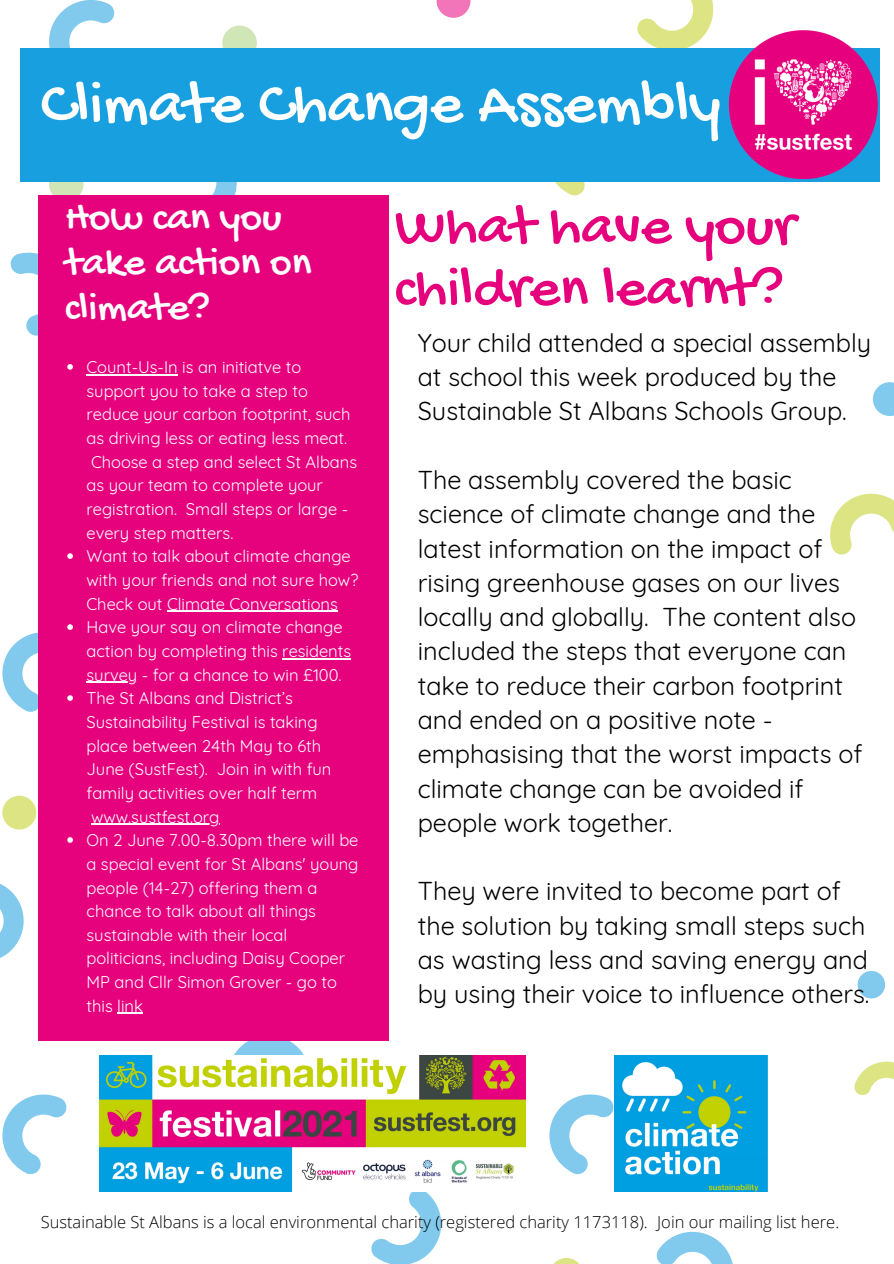
<style>
.page{position:relative;width:894px;height:1264px;background:#fff}
.page>*{position:absolute;margin:0;border:0;box-sizing:border-box;transform-origin:0 0}
.t1{font:63.9px "Gochi Hand";color:#fff}
.t2{font:59.55px/61.9px "Gochi Hand";color:#e6027d}
.t3{font:41.7px/45px "Gochi Hand";color:#fff}
.t4{font:25.2px/34.3px "Quicksand";color:#000}
.t5{font:16.5px/23.7px "Quicksand";color:#fff}
.t6{font:300 16.5px "Open Sans";color:#000}
</style>
<div class="page">
<div style="left:2px;top:795px;width:34px;height:34px;background:#dde484;border-radius:50%"></div>
<svg style="left:0;top:884px;width:24px;height:74px"></svg>
<svg style="left:228px;top:1040px;width:82px;height:15px"></svg>
<svg style="left:2px;top:1094px;width:65px;height:79px"></svg>
<div style="left:857px;top:970px;width:27px;height:28px;background:#81caee;border-radius:50%"></div>
<svg style="left:854px;top:1061px;width:39px;height:34px"></svg>
<svg style="left:554px;top:1258px;width:24px;height:5px"></svg>
<svg style="left:371px;top:1192px;width:71px;height:71px"></svg>
<svg style="left:656px;top:1231px;width:77px;height:32px"></svg>
<svg style="left:549px;top:1094px;width:65px;height:80px"></svg>
<svg style="left:49px;top:167px;width:34px;height:34px"></svg>
<div style="left:222px;top:26px;width:35px;height:34px;background:#d0e6b7;border-radius:50%"></div>
<svg style="left:157px;top:181px;width:80px;height:14px"></svg>
<svg style="left:10px;top:252px;width:28px;height:84px"></svg>
<svg style="left:49px;top:0;width:66px;height:48px"></svg>
<svg style="left:436px;top:0;width:34px;height:18px"></svg>
<svg style="left:637px;top:0;width:77px;height:48px"></svg>
<svg style="left:545px;top:181px;width:66px;height:14px"></svg>
<div style="left:38px;top:195px;width:351px;height:845px;background:#e6027d"></div>
<div style="left:21px;top:48px;width:858px;height:133px;background:#189fe0"></div>
<img style="left:728px;top:30px;width:150px;height:150px">
<svg style="left:67px;top:364px;width:6px;height:6px"></svg>
<hr style="left:86px;top:374px;width:92px;height:1px;background:#fff">
<svg style="left:67px;top:553px;width:6px;height:6px"></svg>
<hr style="left:167px;top:610px;width:171px;height:2px;background:#fff">
<hr style="left:282px;top:658px;width:69px;height:1px;background:#fff">
<hr style="left:86px;top:681px;width:51px;height:2px;background:#fff">
<svg style="left:2px;top:624px;width:71px;height:88px"></svg>
<hr style="left:91px;top:823px;width:128px;height:1px;background:#fff">
<svg style="left:67px;top:837px;width:6px;height:5px"></svg>
<hr style="left:117px;top:1012px;width:26px;height:2px;background:#fff">
<svg style="left:872px;top:382px;width:21px;height:34px"></svg>
<svg style="left:830px;top:493px;width:63px;height:62px"></svg>
<img style="left:614px;top:1055px;width:153px;height:136px">
<img style="left:100px;top:1055px;width:425px;height:136px">
<p class="t1" style="left:41px;top:71px;width:681px">Climate Change Assembly</p>
<p class="t3" style="left:65px;top:198px;width:248px">How can you take action on climate?</p>
<p class="t2" style="left:394px;top:200px;width:401px">What have your children learnt?</p>
<p class="t4" style="left:417px;top:325px;width:455px">Your child attended a special assembly at school this week produced by the<br>Sustainable St Albans Schools Group.</p>
<p class="t5" style="left:86px;top:355px;width:272px">Count-Us-In is an initiatve to support you to take a step to reduce your carbon footprint, such as driving less or eating less meat.<br>Choose a step and select St Albans as your team to complete your registration. Small steps or large - every step matters.</p>
<p class="t5" style="left:86px;top:544px;width:273px">Want to talk about climate change with your friends and not sure how?<br>Check out Climate Conversations</p>
<p class="t5" style="left:86px;top:615px;width:266px">Have your say on climate change action by completing this residents survey - for a chance to win £100.</p>
<p class="t5" style="left:86px;top:686px;width:246px">The St Albans and District’s<br>Sustainability Festival is taking place between 24th May to 6th<br>June (SustFest). Join in with fun family activities over half term www.sustfest.org</p>
<p class="t5" style="left:86px;top:828px;width:273px">On 2 June 7.00-8.30pm there will be a special event for St Albans' young people (14-27) offering them a chance to talk about all things sustainable with their local politicians, including Daisy Cooper<br>MP and Cllr Simon Grover - go to this link</p>
<p class="t4" style="left:417px;top:462px;width:446px">The assembly covered the basic science of climate change and the latest information on the impact of rising greenhouse gases on our lives locally and globally. The content also included the steps that everyone can take to reduce their carbon footprint and ended on a positive note - emphasising that the worst impacts of climate change can be avoided if people work together.</p>
<p class="t4" style="left:417px;top:873px;width:453px">They were invited to become part of the solution by taking small steps such as wasting less and saving energy and by using their voice to influence others.</p>
<p class="t6" style="left:41px;top:1209px;width:800px">Sustainable St Albans is a local environmental charity (registered charity 1173118). Join our mailing list here.</p>
</div>
